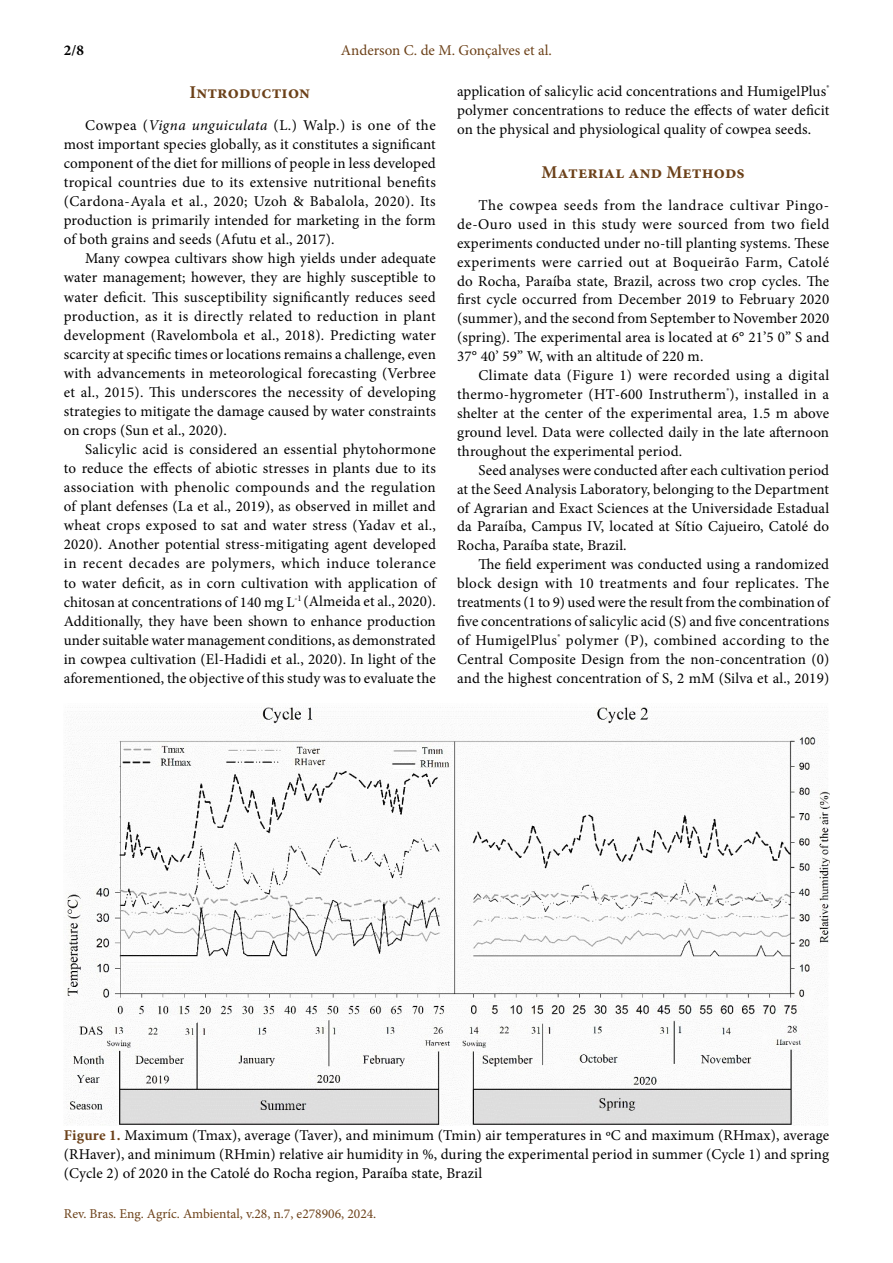
<style>
.page{position:relative;width:893px;height:1263px;background:#fff}
.page>*{position:absolute;margin:0;border:0;box-sizing:border-box;transform-origin:0 0}
.t1{font:700 18px "Minion Pro";letter-spacing:.01em;color:#6c4119}
.t2{font:15px/19px "Minion Pro";letter-spacing:.01em;color:#000;text-align:justify}
.t3{font:15px "Minion Pro";color:#6c4119}
.t4{font:700 15px "Minion Pro";color:#000}
.t5{font:13.5px "Minion Pro";color:#6c4119}
.s1{font-style:italic}
.s2{font-weight:700;color:#6c4119}
</style>
<div class="page">
<img style="left:65px;top:707px;width:764px;height:418px">
<p class="t4" style="left:64px;top:40px;width:21px">2/8</p>
<p class="t3" style="left:341px;top:40px;width:213px">Anderson C. de M. Gonçalves et al.</p>
<p class="t1" style="left:190px;top:80px;width:122px">Introduction</p>
<p class="t2" style="left:64px;top:116px;width:374px;text-indent:21px">Cowpea (<span class="s1">Vigna unguiculata</span> (L.) Walp.) is one of the most important species globally, as it constitutes a significant component of the diet for millions of people in less developed tropical countries due to its extensive nutritional benefits (Cardona-Ayala et al., 2020; Uzoh &amp; Babalola, 2020). Its production is primarily intended for marketing in the form of both grains and seeds (Afutu et al., 2017).</p>
<p class="t2" style="left:64px;top:249px;width:374px;text-indent:21px">Many cowpea cultivars show high yields under adequate water management; however, they are highly susceptible to water deficit. This susceptibility significantly reduces seed production, as it is directly related to reduction in plant development (Ravelombola et al., 2018). Predicting water scarcity at specific times or locations remains a challenge, even with advancements in meteorological forecasting (Verbree et al., 2015). This underscores the necessity of developing strategies to mitigate the damage caused by water constraints on crops (Sun et al., 2020).</p>
<p class="t2" style="left:64px;top:440px;width:374px;text-indent:21px">Salicylic acid is considered an essential phytohormone to reduce the effects of abiotic stresses in plants due to its association with phenolic compounds and the regulation of plant defenses (La et al., 2019), as observed in millet and wheat crops exposed to sat and water stress (Yadav et al., 2020). Another potential stress-mitigating agent developed in recent decades are polymers, which induce tolerance to water deficit, as in corn cultivation with application of chitosan at concentrations of 140 mg L<sup>-1</sup> (Almeida et al., 2020).<br>Additionally, they have been shown to enhance production under suitable water management conditions, as demonstrated in cowpea cultivation (El-Hadidi et al., 2020). In light of the aforementioned, the objective of this study was to evaluate the</p>
<p class="t2" style="left:457px;top:82px;width:374px">application of salicylic acid concentrations and HumigelPlus<sup>® </sup>polymer concentrations to reduce the effects of water deficit on the physical and physiological quality of cowpea seeds.</p>
<p class="t1" style="left:542px;top:160px;width:205px">Material and Methods</p>
<p class="t2" style="left:457px;top:196px;width:374px;text-indent:21px">The cowpea seeds from the landrace cultivar Pingo&shy;de-Ouro used in this study were sourced from two field experiments conducted under no-till planting systems. These experiments were carried out at Boqueirão Farm, Catolé do Rocha, Paraíba state, Brazil, across two crop cycles. The first cycle occurred from December 2019 to February 2020 (summer), and the second from September to November 2020 (spring). The experimental area is located at 6° 21’5 0” S and 37° 40’ 59” W, with an altitude of 220 m.</p>
<p class="t2" style="left:457px;top:366px;width:374px;text-indent:21px">Climate data (Figure 1) were recorded using a digital thermo-hygrometer (HT-600 Instrutherm<sup>®</sup>), installed in a shelter at the center of the experimental area, 1.5 m above ground level. Data were collected daily in the late afternoon throughout the experimental period.</p>
<p class="t2" style="left:457px;top:460px;width:374px;text-indent:21px">Seed analyses were conducted after each cultivation period at the Seed Analysis Laboratory, belonging to the Department of Agrarian and Exact Sciences at the Universidade Estadual da Paraíba, Campus IV, located at Sítio Cajueiro, Catolé do Rocha, Paraíba state, Brazil.</p>
<p class="t2" style="left:457px;top:555px;width:374px;text-indent:21px">The field experiment was conducted using a randomized block design with 10 treatments and four replicates. The treatments (1 to 9) used were the result from the combination of five concentrations of salicylic acid (S) and five concentrations of HumigelPlus<sup>®</sup> polymer (P), combined according to the Central Composite Design from the non-concentration (0) and the highest concentration of S, 2 mM (Silva et al., 2019)</p>
<p class="t2" style="left:64px;top:1126px;width:767px"><span class="s2">Figure 1.</span> Maximum (Tmax), average (Taver), and minimum (Tmin) air temperatures in ºC and maximum (RHmax), average (RHaver), and minimum (RHmin) relative air humidity in %, during the experimental period in summer (Cycle 1) and spring (Cycle 2) of 2020 in the Catolé do Rocha region, Paraíba state, Brazil</p>
<p class="t5" style="left:64px;top:1204px;width:314px">Rev. Bras. Eng. Agríc. Ambiental, v.28, n.7, e278906, 2024.</p>
</div>
